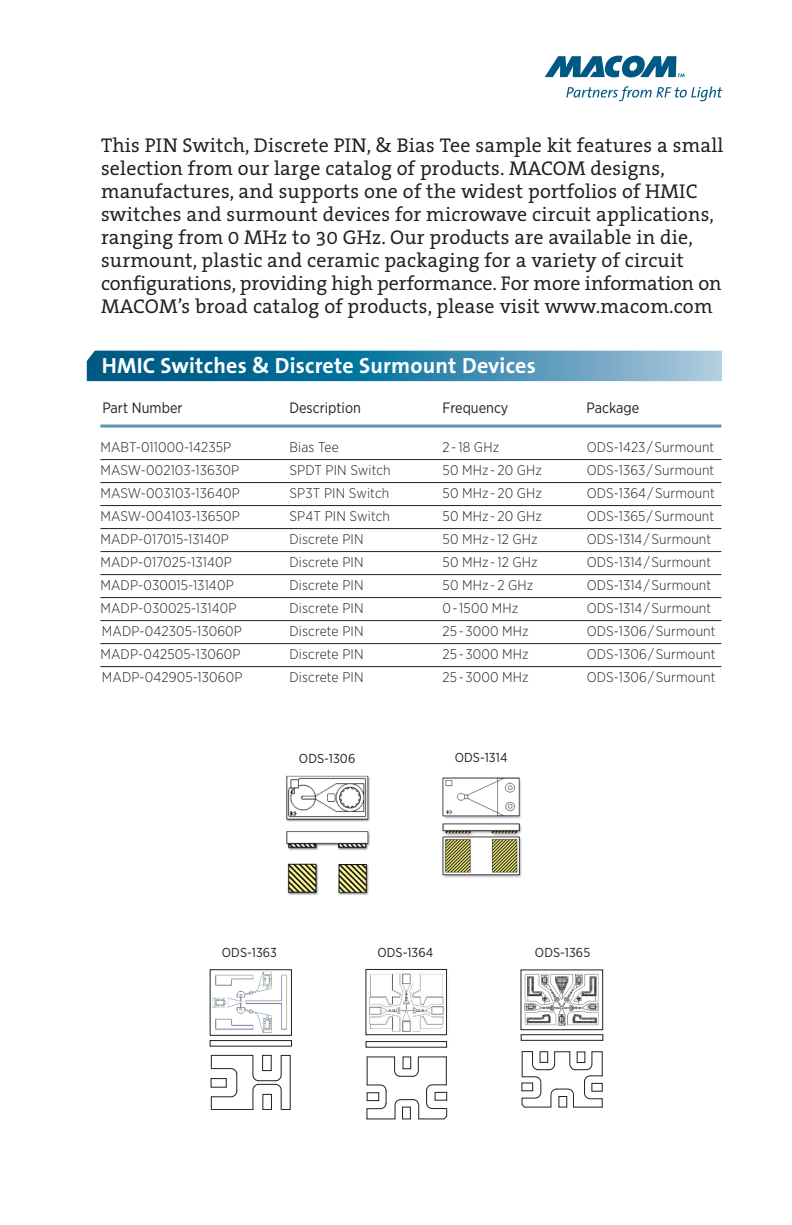
<style>
.page{position:relative;width:792px;height:1225px;background:#fff}
.page>*{position:absolute;margin:0;border:0;box-sizing:border-box;transform-origin:0 0}
.t1{font:700 22px "The Sans B7";letter-spacing:.01em;color:#fff}
.t2{font:20px/23px "The Serif Office";letter-spacing:.01em;color:#231f20}
.t3{font:15px "Gotham Narrow";color:#231f20}
.t4{font:300 14px "Gotham Narrow";letter-spacing:.01em;color:#231f20}
.t5{font:13px "Gotham Narrow";letter-spacing:.01em;color:#231f20}
</style>
<div class="page">
<img style="left:209px;top:969px;width:83px;height:78px">
<svg style="left:87px;top:351px;width:634px;height:30px;background:#3485a9"></svg>
<hr style="left:100px;top:459px;width:621px;height:1px;background:#231f20">
<hr style="left:100px;top:482px;width:621px;height:1px;background:#231f20">
<hr style="left:100px;top:505px;width:621px;height:1px;background:#231f20">
<hr style="left:100px;top:528px;width:621px;height:1px;background:#231f20">
<hr style="left:100px;top:551px;width:621px;height:1px;background:#231f20">
<hr style="left:100px;top:574px;width:621px;height:1px;background:#231f20">
<hr style="left:100px;top:597px;width:621px;height:1px;background:#231f20">
<hr style="left:100px;top:620px;width:621px;height:1px;background:#231f20">
<hr style="left:100px;top:643px;width:621px;height:1px;background:#231f20">
<hr style="left:100px;top:666px;width:621px;height:1px;background:#231f20">
<hr style="left:100px;top:424px;width:621px;height:3px;background:#5e93af">
<img style="left:442px;top:777px;width:80px;height:101px">
<img style="left:286px;top:775px;width:84px;height:120px">
<img style="left:367px;top:969px;width:81px;height:79px">
<img style="left:520px;top:969px;width:84px;height:72px">
<hr style="left:290px;top:1055px;width:1px;height:55px;background:#231f20">
<hr style="left:211px;top:1055px;width:42px;height:1px;background:#231f20">
<hr style="left:211px;top:1109px;width:42px;height:1px;background:#231f20">
<svg style="left:211px;top:1055px;width:26px;height:55px"></svg>
<svg style="left:252px;top:1055px;width:38px;height:55px"></svg>
<svg style="left:366px;top:1056px;width:81px;height:63px"></svg>
<svg style="left:521px;top:1051px;width:82px;height:57px"></svg>
<div style="left:521px;top:1034px;width:82px;height:7px;border:1px solid #231f20"></div>
<div style="left:520px;top:969px;width:83px;height:61px;border:1px solid #231f20"></div>
<div style="left:365px;top:969px;width:82px;height:66px;border:1px solid #231f20"></div>
<div style="left:366px;top:1041px;width:81px;height:6px;border:1px solid #231f20"></div>
<div style="left:210px;top:969px;width:82px;height:67px;border:1px solid #231f20"></div>
<div style="left:210px;top:1040px;width:82px;height:6px;border:1px solid #231f20"></div>
<svg style="left:544px;top:56px;width:140px;height:21px"></svg>
<svg style="left:566px;top:86px;width:156px;height:15px"></svg>
<p class="t2" style="left:101px;top:135px;width:624px">This PIN Switch, Discrete PIN, &amp; Bias Tee sample kit features a small selection from our large catalog of products. MACOM designs, manufactures, and supports one of the widest portfolios of HMIC switches and surmount devices for microwave circuit applications, ranging from 0 MHz to 30 GHz. Our products are available in die, surmount, plastic and ceramic packaging for a variety of circuit configurations, providing high performance. For more information on MACOM’s broad catalog of products, please visit www.macom.com</p>
<h1 class="t1" style="left:102px;top:354px;width:435px">HMIC Switches &amp; Discrete Surmount Devices</h1>
<p class="t3" style="left:102px;top:402px;width:82px">Part Number</p>
<p class="t3" style="left:289px;top:402px;width:73px">Description</p>
<p class="t3" style="left:442px;top:402px;width:67px">Frequency</p>
<p class="t3" style="left:586px;top:402px;width:54px">Package</p>
<p class="t4" style="left:100px;top:442px;width:132px">MABT-011000-14235P</p>
<p class="t4" style="left:289px;top:442px;width:51px">Bias Tee</p>
<p class="t4" style="left:442px;top:442px;width:58px">2-18 GHz</p>
<p class="t4" style="left:586px;top:442px;width:129px">ODS-1423/Surmount</p>
<p class="t4" style="left:100px;top:465px;width:140px">MASW-002103-13630P</p>
<p class="t4" style="left:289px;top:465px;width:103px">SPDT PIN Switch</p>
<p class="t4" style="left:442px;top:465px;width:101px">50 MHz- 20 GHz</p>
<p class="t4" style="left:586px;top:465px;width:129px">ODS-1363/Surmount</p>
<p class="t4" style="left:100px;top:488px;width:141px">MASW-003103-13640P</p>
<p class="t4" style="left:289px;top:488px;width:101px">SP3T PIN Switch</p>
<p class="t4" style="left:442px;top:488px;width:101px">50 MHz- 20 GHz</p>
<p class="t4" style="left:586px;top:488px;width:130px">ODS-1364/Surmount</p>
<p class="t4" style="left:100px;top:511px;width:141px">MASW-004103-13650P</p>
<p class="t4" style="left:289px;top:511px;width:102px">SP4T PIN Switch</p>
<p class="t4" style="left:442px;top:511px;width:101px">50 MHz- 20 GHz</p>
<p class="t4" style="left:586px;top:511px;width:129px">ODS-1365/Surmount</p>
<p class="t4" style="left:100px;top:534px;width:130px">MADP-017015-13140P</p>
<p class="t4" style="left:289px;top:534px;width:75px">Discrete PIN</p>
<p class="t4" style="left:442px;top:534px;width:97px">50 MHz-12 GHz</p>
<p class="t4" style="left:586px;top:534px;width:126px">ODS-1314/Surmount</p>
<p class="t4" style="left:100px;top:557px;width:133px">MADP-017025-13140P</p>
<p class="t4" style="left:289px;top:557px;width:75px">Discrete PIN</p>
<p class="t4" style="left:442px;top:557px;width:97px">50 MHz-12 GHz</p>
<p class="t4" style="left:586px;top:557px;width:126px">ODS-1314/Surmount</p>
<p class="t4" style="left:100px;top:580px;width:135px">MADP-030015-13140P</p>
<p class="t4" style="left:289px;top:580px;width:75px">Discrete PIN</p>
<p class="t4" style="left:442px;top:580px;width:92px">50 MHz- 2 GHz</p>
<p class="t4" style="left:586px;top:580px;width:126px">ODS-1314/Surmount</p>
<p class="t4" style="left:100px;top:603px;width:138px">MADP-030025-13140P</p>
<p class="t4" style="left:289px;top:603px;width:75px">Discrete PIN</p>
<p class="t4" style="left:442px;top:603px;width:77px">0-1500 MHz</p>
<p class="t4" style="left:586px;top:603px;width:126px">ODS-1314/Surmount</p>
<p class="t4" style="left:102px;top:626px;width:142px">MADP-042305-13060P</p>
<p class="t4" style="left:289px;top:626px;width:75px">Discrete PIN</p>
<p class="t4" style="left:442px;top:626px;width:87px">25-3000 MHz</p>
<p class="t4" style="left:586px;top:626px;width:130px">ODS-1306/Surmount</p>
<p class="t4" style="left:100px;top:649px;width:142px">MADP-042505-13060P</p>
<p class="t4" style="left:289px;top:649px;width:75px">Discrete PIN</p>
<p class="t4" style="left:442px;top:649px;width:87px">25-3000 MHz</p>
<p class="t4" style="left:586px;top:649px;width:130px">ODS-1306/Surmount</p>
<p class="t4" style="left:102px;top:672px;width:142px">MADP-042905-13060P</p>
<p class="t4" style="left:289px;top:672px;width:75px">Discrete PIN</p>
<p class="t4" style="left:442px;top:672px;width:87px">25-3000 MHz</p>
<p class="t4" style="left:586px;top:672px;width:130px">ODS-1306/Surmount</p>
<p class="t5" style="left:299px;top:754px;width:58px">ODS-1306</p>
<p class="t5" style="left:455px;top:753px;width:54px">ODS-1314</p>
<p class="t5" style="left:222px;top:947px;width:57px">ODS-1363</p>
<p class="t5" style="left:377px;top:948px;width:57px">ODS-1364</p>
<p class="t5" style="left:535px;top:948px;width:57px">ODS-1365</p>
</div>
